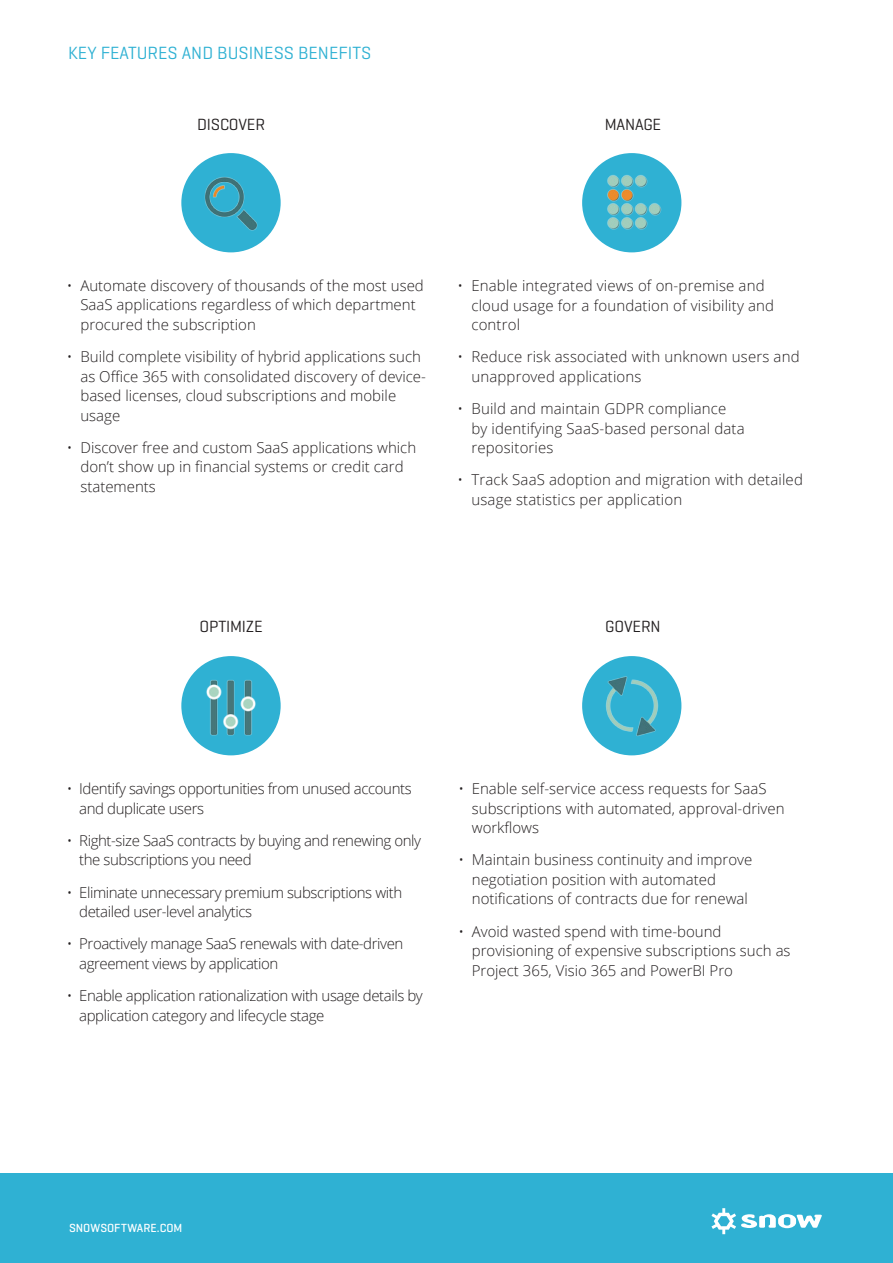
<style>
.page{position:relative;width:893px;height:1263px;background:#fff}
.page>*{position:absolute;margin:0;border:0;box-sizing:border-box;transform-origin:0 0}
.t1{font:18px "Geogrotesque";color:#2fb1d3}
.t2{font:16.5px "Geogrotesque";letter-spacing:-.01em;color:#231f20}
.t3{font:300 15px/19.5px "Open Sans";color:#231f20}
.t4{font:300 15px/19.5px "Open Sans";letter-spacing:-.025em;color:#231f20}
.t5{font:500 12px "Geogrotesque";color:#fff}
</style>
<div class="page">
<div style="left:0;top:1174px;width:893px;height:89px;background:#2fb1d3"></div>
<svg style="left:711px;top:1208px;width:111px;height:26px"></svg>
<div style="left:582px;top:656px;width:99px;height:99px;background:#2fb1d3;border-radius:50%"></div>
<div style="left:181px;top:153px;width:100px;height:99px;background:#2fb1d3;border-radius:50%"></div>
<div style="left:181px;top:656px;width:100px;height:99px;background:#2fb1d3;border-radius:50%"></div>
<div style="left:582px;top:153px;width:99px;height:99px;background:#2fb1d3;border-radius:50%"></div>
<img style="left:607px;top:175px;width:55px;height:55px">
<img style="left:204px;top:177px;width:54px;height:54px">
<img style="left:206px;top:680px;width:50px;height:56px">
<img style="left:605px;top:676px;width:54px;height:61px">
<p class="t1" style="left:68px;top:42px;width:305px">KEY FEATURES AND BUSINESS BENEFITS</p>
<p class="t2" style="left:197px;top:114px;width:70px">DISCOVER</p>
<p class="t2" style="left:605px;top:114px;width:58px">MANAGE</p>
<p class="t3" style="left:80px;top:275px;width:345px;text-indent:-13px">• Automate discovery of thousands of the most used<br>SaaS applications regardless of which department procured the subscription</p>
<p class="t3" style="left:80px;top:346px;width:347px;text-indent:-13px">• Build complete visibility of hybrid applications such as Office 365 with consolidated discovery of device&shy;based licenses, cloud subscriptions and mobile usage</p>
<p class="t3" style="left:80px;top:437px;width:337px;text-indent:-13px">• Discover free and custom SaaS applications which don’t show up in financial systems or credit card statements</p>
<p class="t3" style="left:471px;top:275px;width:304px;text-indent:-14px">• Enable integrated views of on-premise and cloud usage for a foundation of visibility and control</p>
<p class="t3" style="left:471px;top:347px;width:330px;text-indent:-14px">• Reduce risk associated with unknown users and unapproved applications</p>
<p class="t3" style="left:471px;top:398px;width:275px;text-indent:-14px">• Build and maintain GDPR compliance by identifying SaaS-based personal data repositories</p>
<p class="t3" style="left:471px;top:470px;width:333px;text-indent:-14px">• Track SaaS adoption and migration with detailed usage statistics per application</p>
<p class="t2" style="left:200px;top:616px;width:65px">OPTIMIZE</p>
<p class="t2" style="left:605px;top:616px;width:57px">GOVERN</p>
<p class="t4" style="left:79px;top:778px;width:334px;text-indent:-12px">• Identify savings opportunities from unused accounts and duplicate users</p>
<p class="t4" style="left:79px;top:830px;width:343px;text-indent:-12px">• Right-size SaaS contracts by buying and renewing only the subscriptions you need</p>
<p class="t4" style="left:79px;top:882px;width:325px;text-indent:-12px">• Eliminate unnecessary premium subscriptions with detailed user-level analytics</p>
<p class="t4" style="left:79px;top:934px;width:326px;text-indent:-12px">• Proactively manage SaaS renewals with date-driven agreement views by application</p>
<p class="t4" style="left:79px;top:985px;width:345px;text-indent:-12px">• Enable application rationalization with usage details by application category and lifecycle stage</p>
<p class="t3" style="left:472px;top:778px;width:314px;text-indent:-13px">• Enable self-service access requests for SaaS subscriptions with automated, approval-driven workflows</p>
<p class="t3" style="left:472px;top:850px;width:282px;text-indent:-13px">• Maintain business continuity and improve negotiation position with automated notifications of contracts due for renewal</p>
<p class="t3" style="left:472px;top:921px;width:320px;text-indent:-13px">• Avoid wasted spend with time-bound provisioning of expensive subscriptions such as<br>Project 365, Visio 365 and PowerBI Pro</p>
<p class="t5" style="left:69px;top:1220px;width:115px">SNOWSOFTWARE.COM</p>
</div>
